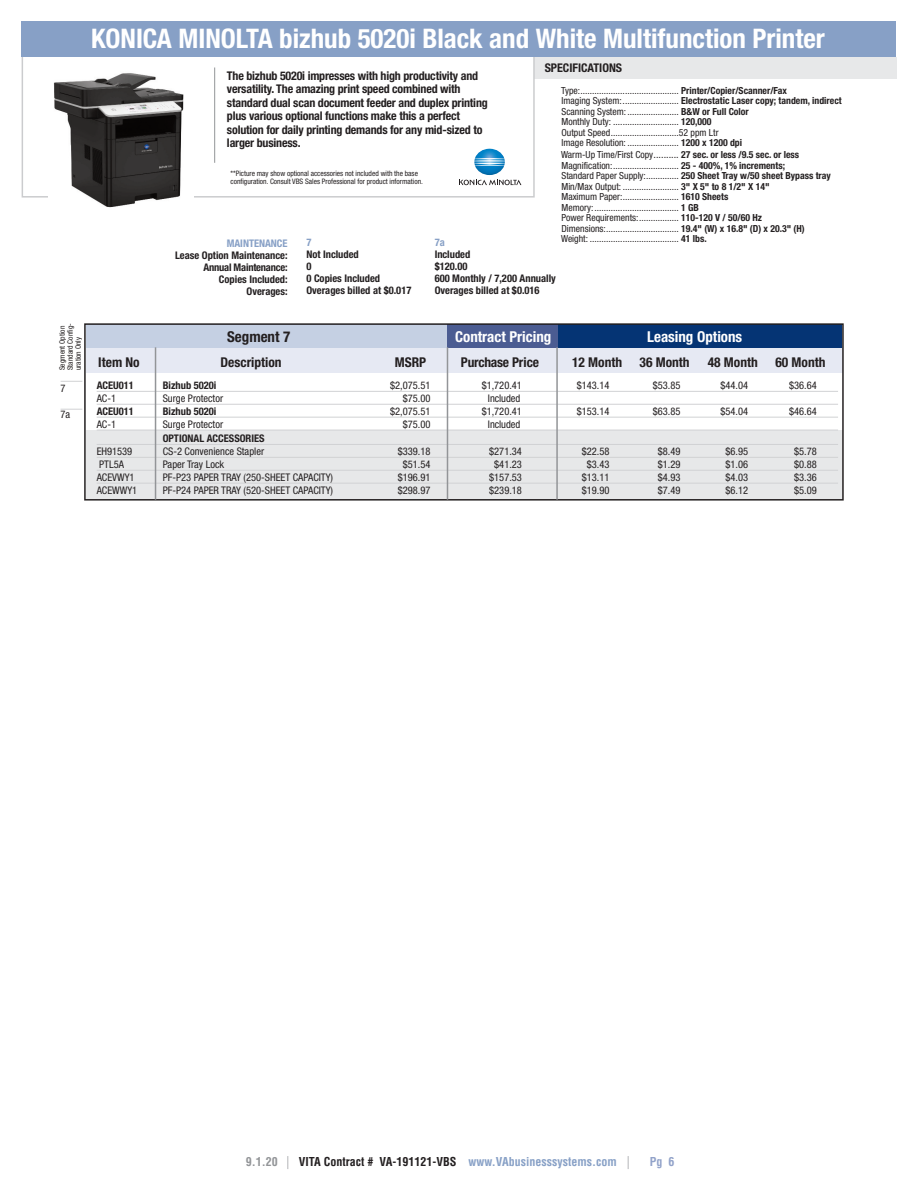
<style>
.page{position:relative;width:918px;height:1188px;background:#fff}
.page>*{position:absolute;margin:0;border:0;box-sizing:border-box;transform-origin:0 0}
.t1{font:700 condensed 27px "Helvetica Neue";color:#fff}
.t2{font:700 condensed 15px "Helvetica Neue";color:#fff}
.t3{font:700 condensed 15px "Helvetica Neue";color:#231f20}
.t4{font:700 condensed 13.5px "Helvetica Neue";color:#231f20}
.t5{font:700 condensed 13.5px "Helvetica Neue";letter-spacing:-.02em;color:#231f20}
.t6{font:700 condensed 12px/13.5px "Helvetica Neue";letter-spacing:-.015em;color:#231f20}
.t7{font:700 condensed 12px "Helvetica";color:#231f20}
.t8{font:700 condensed 12px "Helvetica Neue";color:#231f20}
.t9{font:700 condensed 12px "Helvetica";color:#939598}
.t10{font:700 condensed 12px "Helvetica";color:#91a2c9}
.t11{font:condensed 10.5px "Helvetica Neue";color:#231f20}
.t12{font:700 condensed 10.5px/12px "Helvetica Neue";color:#231f20;text-align:right}
.t13{font:700 condensed 10.5px "Helvetica Neue";color:#87a0c6}
.t14{font:condensed 9.75px/10.5px "Helvetica Neue";color:#231f20}
.t15{font:condensed 7.5px/7.9px "Helvetica Neue";color:#231f20}
.s1{font-weight:700}
.s2{font-size:10.5px}
.s3{color:#87a0c6}
</style>
<div class="page">
<svg style="left:628px;top:1156px;width:1px;height:13px"></svg>
<svg style="left:287px;top:1156px;width:1px;height:13px"></svg>
<div style="left:534px;top:57px;width:362px;height:22px;background:#e7e8e9"></div>
<svg style="left:22px;top:57px;width:513px;height:141px"></svg>
<div style="left:22px;top:22px;width:874px;height:35px;background:#87a0c6"></div>
<hr style="left:214px;top:67px;width:1px;height:96px;background:#939598">
<img style="left:48px;top:66px;width:146px;height:142px">
<div style="left:86px;top:325px;width:756px;height:48px;background:#e6e9f3"></div>
<div style="left:542px;top:324px;width:300px;height:24px;background:#053474"></div>
<div style="left:86px;top:324px;width:368px;height:24px;background:#c5d0e3"></div>
<svg style="left:61px;top:381px;width:21px;height:1px"></svg>
<svg style="left:61px;top:409px;width:21px;height:1px"></svg>
<div style="left:447px;top:324px;width:111px;height:24px;background:#4b5c92"></div>
<div style="left:87px;top:431px;width:756px;height:68px;background:#e7e8e9"></div>
<hr style="left:97px;top:391px;width:741px;height:1px;background:#d1d2d4">
<hr style="left:97px;top:404px;width:741px;height:1px;background:#d1d2d4">
<hr style="left:97px;top:417px;width:741px;height:1px;background:#d1d2d4">
<hr style="left:97px;top:430px;width:741px;height:1px;background:#d1d2d4">
<hr style="left:97px;top:444px;width:741px;height:1px;background:#d1d2d4">
<hr style="left:97px;top:457px;width:741px;height:1px;background:#d1d2d4">
<hr style="left:97px;top:470px;width:741px;height:1px;background:#d1d2d4">
<hr style="left:97px;top:483px;width:741px;height:1px;background:#d1d2d4">
<div style="left:84px;top:323px;width:760px;height:178px;border:2px solid #231f20"></div>
<hr style="left:447px;top:347px;width:1px;height:153px;background:#939598">
<hr style="left:556px;top:347px;width:2px;height:153px;background:#939598">
<hr style="left:155px;top:347px;width:1px;height:153px;background:#939598">
<h1 class="t1" style="left:91px;top:28px;width:735px">KONICA MINOLTA bizhub 5020i Black and White Multifunction Printer</h1>
<p class="t8" style="left:545px;top:58px;width:79px">SPECIFICATIONS</p>
<p class="t6" style="left:227px;top:70px;width:262px">The bizhub 5020i impresses with high productivity and versatility. The amazing print speed combined with standard dual scan document feeder and duplex printing plus various optional functions make this a perfect solution for daily printing demands for any mid-sized to larger business.</p>
<p class="t15" style="left:231px;top:169px;width:194px;line-height:8.6px">**Picture may show optional accessories not included with the base configuration. Consult VBS Sales Professional for product information.</p>
<p class="t14" style="left:561px;top:86px;width:282px">Type:.......................................... <span class="s1">Printer/Copier/Scanner/Fax<br></span>Imaging System:........................ <span class="s1">Electrostatic Laser copy; tandem, indirect </span>Scanning System:...................... <span class="s1">B&amp;W or Full Color<br></span>Monthly Duty: ............................ <span class="s1">120,000<br></span>Output Speed.............................52 ppm Ltr<br>Image Resolution: ...................... <span class="s1">1200 x 1200 dpi</span></p>
<p class="t14" style="left:561px;top:151px;width:271px">Warm-Up Time/First Copy<span class="s2">..........</span> <span class="s1">27 sec. or less /9.5 sec. or less </span>Magnification:............................ <span class="s1">25 - 400%, 1% increments;<br></span>Standard Paper Supply:.............. <span class="s1">250 Sheet Tray w/50 sheet Bypass tray </span>Min/Max Output: ........................ <span class="s1">3" X 5" to 8 1/2" X 14"<br></span>Maximum Paper:........................ <span class="s1">1610 Sheets<br></span>Memory: .................................... <span class="s1">1 GB<br></span>Power Requirements:................. <span class="s1">110-120 V / 50/60 Hz </span>Dimensions:............................... <span class="s1">19.4" (W) x 16.8" (D) x 20.3" (H)<br></span>Weight: ...................................... <span class="s1">41 lbs.</span></p>
<p class="t13" style="left:227px;top:239px;width:62px">MAINTENANCE</p>
<p class="t12" style="left:175px;top:250px;width:114px">Lease Option Maintenance:<br>Annual Maintenance:<br>Copies Included:<br>Overages:</p>
<p class="t13" style="left:306px;top:239px;width:7px">7</p>
<p class="t13" style="left:435px;top:239px;width:12px">7a</p>
<p class="t12" style="left:306px;top:250px;width:54px">Not Included</p>
<p class="t12" style="left:435px;top:250px;width:37px">Included</p>
<p class="t12" style="left:306px;top:262px;width:7px">0</p>
<p class="t12" style="left:435px;top:262px;width:34px">$120.00</p>
<p class="t12" style="left:306px;top:274px;width:75px">0 Copies Included</p>
<p class="t12" style="left:435px;top:274px;width:123px">600 Monthly / 7,200 Annually</p>
<p class="t12" style="left:306px;top:286px;width:106px">Overages billed at $0.017</p>
<p class="t12" style="left:435px;top:286px;width:106px">Overages billed at $0.016</p>
<p class="t15" style="left:59px;top:370px;width:49px;rotate:-90deg">Segment Option<br>Standard Config&shy;uration Only</p>
<p class="t11" style="left:61px;top:384px;width:7px">7</p>
<p class="t11" style="left:61px;top:411px;width:11px">7a</p>
<h2 class="t3" style="left:227px;top:331px;width:65px">Segment 7</h2>
<h2 class="t2" style="left:455px;top:331px;width:98px">Contract Pricing</h2>
<h2 class="t2" style="left:647px;top:331px;width:97px">Leasing Options</h2>
<h3 class="t4" style="left:98px;top:358px;width:43px">Item No</h3>
<h3 class="t4" style="left:221px;top:358px;width:63px">Description</h3>
<h3 class="t4" style="left:395px;top:358px;width:33px">MSRP</h3>
<h3 class="t5" style="left:461px;top:358px;width:80px">Purchase Price</h3>
<h3 class="t4" style="left:572px;top:358px;width:52px">12 Month</h3>
<h3 class="t4" style="left:640px;top:358px;width:52px">36 Month</h3>
<h3 class="t4" style="left:708px;top:358px;width:52px">48 Month</h3>
<h3 class="t4" style="left:775px;top:358px;width:52px">60 Month</h3>
<p class="t12" style="left:97px;top:380px;width:39px">ACEU011</p>
<p class="t12" style="left:163px;top:380px;width:55px">Bizhub 5020i</p>
<p class="t11" style="left:390px;top:382px;width:42px">$2,075.51</p>
<p class="t11" style="left:482px;top:382px;width:42px">$1,720.41</p>
<p class="t11" style="left:577px;top:382px;width:34px">$143.14</p>
<p class="t11" style="left:653px;top:382px;width:29px">$53.85</p>
<p class="t11" style="left:720px;top:382px;width:29px">$44.04</p>
<p class="t11" style="left:789px;top:382px;width:29px">$36.64</p>
<p class="t11" style="left:97px;top:395px;width:21px">AC-1</p>
<p class="t11" style="left:163px;top:395px;width:62px">Surge Protector</p>
<p class="t11" style="left:403px;top:395px;width:29px">$75.00</p>
<p class="t11" style="left:488px;top:395px;width:34px">Included</p>
<p class="t12" style="left:97px;top:406px;width:39px">ACEU011</p>
<p class="t12" style="left:163px;top:406px;width:55px">Bizhub 5020i</p>
<p class="t11" style="left:390px;top:407px;width:42px">$2,075.51</p>
<p class="t11" style="left:482px;top:407px;width:42px">$1,720.41</p>
<p class="t11" style="left:577px;top:407px;width:34px">$153.14</p>
<p class="t11" style="left:653px;top:407px;width:29px">$63.85</p>
<p class="t11" style="left:720px;top:407px;width:29px">$54.04</p>
<p class="t11" style="left:789px;top:407px;width:29px">$46.64</p>
<p class="t11" style="left:97px;top:420px;width:21px">AC-1</p>
<p class="t11" style="left:163px;top:420px;width:62px">Surge Protector</p>
<p class="t11" style="left:403px;top:420px;width:29px">$75.00</p>
<p class="t11" style="left:488px;top:420px;width:34px">Included</p>
<p class="t12" style="left:163px;top:433px;width:103px">OPTIONAL ACCESSORIES</p>
<p class="t11" style="left:97px;top:448px;width:37px">EH91539</p>
<p class="t11" style="left:163px;top:448px;width:103px">CS-2 Convenience Stapler</p>
<p class="t11" style="left:398px;top:448px;width:34px">$339.18</p>
<p class="t11" style="left:489px;top:448px;width:34px">$271.34</p>
<p class="t11" style="left:582px;top:448px;width:29px">$22.58</p>
<p class="t11" style="left:658px;top:448px;width:24px">$8.49</p>
<p class="t11" style="left:725px;top:448px;width:24px">$6.95</p>
<p class="t11" style="left:794px;top:448px;width:24px">$5.78</p>
<p class="t11" style="left:99px;top:461px;width:26px">PTL5A</p>
<p class="t11" style="left:163px;top:461px;width:63px">Paper Tray Lock</p>
<p class="t11" style="left:403px;top:461px;width:29px">$51.54</p>
<p class="t11" style="left:494px;top:461px;width:29px">$41.23</p>
<p class="t11" style="left:587px;top:461px;width:24px">$3.43</p>
<p class="t11" style="left:658px;top:461px;width:24px">$1.29</p>
<p class="t11" style="left:725px;top:461px;width:24px">$1.06</p>
<p class="t11" style="left:794px;top:461px;width:24px">$0.88</p>
<p class="t11" style="left:97px;top:473px;width:39px">ACEVWY1</p>
<p class="t11" style="left:163px;top:473px;width:172px">PF-P23 PAPER TRAY (250-SHEET CAPACITY)</p>
<p class="t11" style="left:398px;top:473px;width:34px">$196.91</p>
<p class="t11" style="left:489px;top:473px;width:34px">$157.53</p>
<p class="t11" style="left:582px;top:473px;width:29px">$13.11</p>
<p class="t11" style="left:658px;top:473px;width:24px">$4.93</p>
<p class="t11" style="left:725px;top:473px;width:24px">$4.03</p>
<p class="t11" style="left:794px;top:473px;width:24px">$3.36</p>
<p class="t11" style="left:97px;top:486px;width:42px">ACEWWY1</p>
<p class="t11" style="left:163px;top:486px;width:172px">PF-P24 PAPER TRAY (520-SHEET CAPACITY)</p>
<p class="t11" style="left:398px;top:486px;width:34px">$298.97</p>
<p class="t11" style="left:489px;top:486px;width:34px">$239.18</p>
<p class="t11" style="left:582px;top:486px;width:29px">$19.90</p>
<p class="t11" style="left:658px;top:486px;width:24px">$7.49</p>
<p class="t11" style="left:725px;top:486px;width:24px">$6.12</p>
<p class="t11" style="left:794px;top:486px;width:24px">$5.09</p>
<p class="t9" style="left:246px;top:1155px;width:33px">9.1.20</p>
<p class="t7" style="left:299px;top:1155px;width:319px">VITA Contract # VA-191121-VBS <span class="s3">www.VAbusinesssystems.com</span></p>
<p class="t10" style="left:650px;top:1155px;width:26px">Pg 6</p>
</div>
